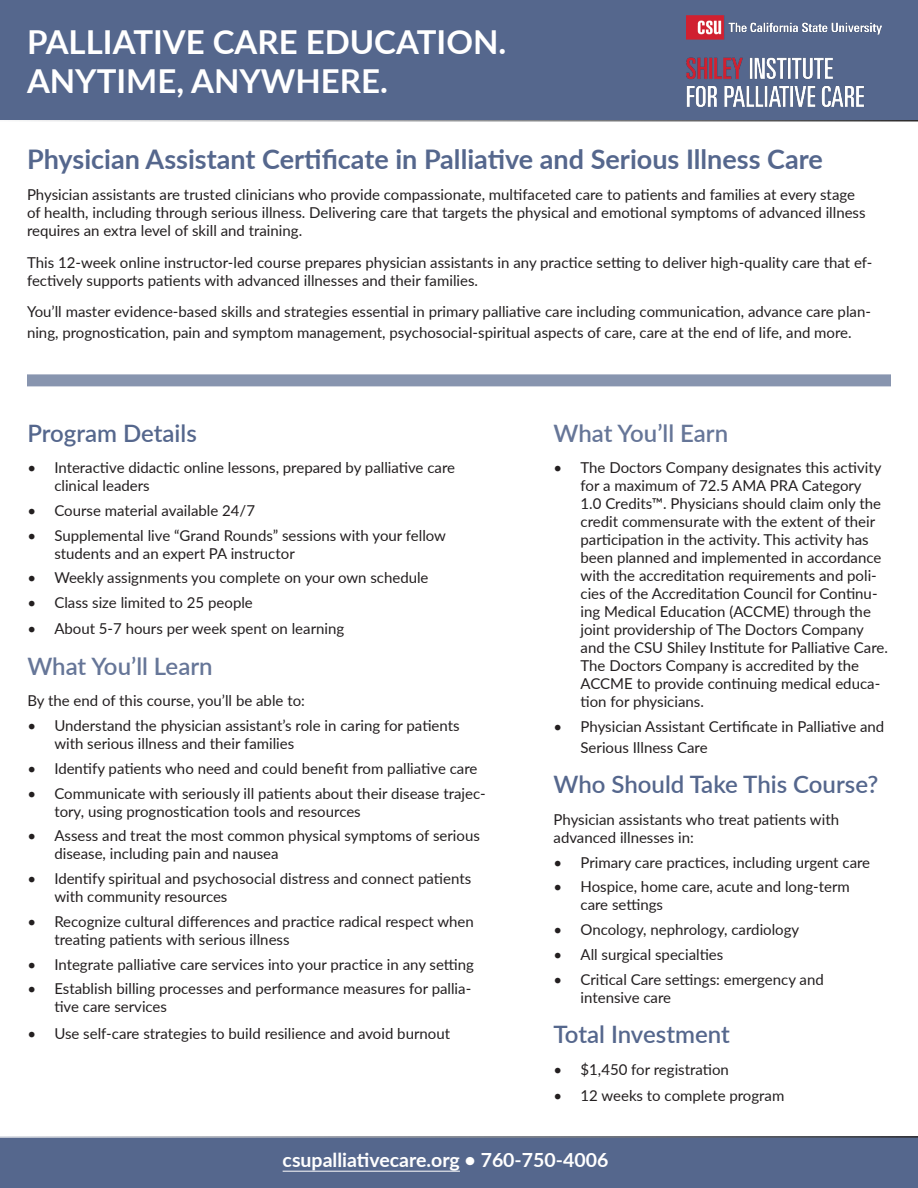
<style>
.page{position:relative;width:918px;height:1188px;background:#fff}
.page>*{position:absolute;margin:0;border:0;box-sizing:border-box;transform-origin:0 0}
.Main_Head{font:700 33px "Lato";color:#fff}
.Sub_Head_1{font:700 27px "Lato";color:#55678d}
.Sub_head_2_-_90_blue{font:600 24px "Lato";color:#55678d}
.Sub_head_2_-_90_blue-2{font:600 24px "Lato";color:#667698}
.t1{font:700 19.5px "Lato";color:#fff}
._10_Pt_Text{font:15px/18px "Lato";color:#231f20}
.Bullet_10_Pt{font:15px/18px "Lato";color:#231f20}
</style>
<div class="page">
<div style="left:0;top:0;width:918px;height:122px;background:#55678d"></div>
<img style="left:687px;top:15px;width:194px;height:91px">
<div style="left:27px;top:374px;width:864px;height:12px;background:#8895af"></div>
<div style="left:0;top:1136px;width:918px;height:52px;background:#55678d"></div>
<hr style="left:283px;top:1171px;width:177px;height:1px;background:#fff">
<p class="Main_Head" style="left:27px;top:17px;width:481px">PALLIATIVE CARE EDUCATION.</p>
<p class="Main_Head" style="left:27px;top:57px;width:362px">ANYTIME, ANYWHERE.</p>
<p class="Sub_Head_1" style="left:27px;top:139px;width:797px">Physician Assistant Certificate in Palliative and Serious Illness Care</p>
<p class="_10_Pt_Text" style="left:27px;top:185px;width:840px">Physician assistants are trusted clinicians who provide compassionate, multifaceted care to patients and families at every stage of health, including through serious illness. Delivering care that targets the physical and emotional symptoms of advanced illness requires an extra level of skill and training.</p>
<p class="_10_Pt_Text" style="left:27px;top:253px;width:847px">This 12-week online instructor-led course prepares physician assistants in any practice setting to deliver high-quality care that ef&shy;fectively supports patients with advanced illnesses and their families.</p>
<p class="_10_Pt_Text" style="left:27px;top:301px;width:845px;line-height:21px">You’ll master evidence-based skills and strategies essential in primary palliative care including communication, advance care plan&shy;ning, prognostication, pain and symptom management, psychosocial-spiritual aspects of care, care at the end of life, and more.</p>
<p class="Sub_head_2_-_90_blue" style="left:27px;top:415px;width:171px">Program Details</p>
<p class="Bullet_10_Pt" style="left:54px;top:458px;width:402px;text-indent:-27px">• Interactive didactic online lessons, prepared by palliative care clinical leaders</p>
<p class="Bullet_10_Pt" style="left:27px;top:501px;width:229px">• Course material available 24/7</p>
<p class="Bullet_10_Pt" style="left:54px;top:526px;width:393px;text-indent:-27px">• Supplemental live “Grand Rounds” sessions with your fellow students and an expert PA instructor</p>
<p class="Bullet_10_Pt" style="left:27px;top:568px;width:403px">• Weekly assignments you complete on your own schedule</p>
<p class="Bullet_10_Pt" style="left:27px;top:593px;width:227px">• Class size limited to 25 people</p>
<p class="Bullet_10_Pt" style="left:27px;top:619px;width:318px">• About 5-7 hours per week spent on learning</p>
<p class="Sub_head_2_-_90_blue-2" style="left:27px;top:649px;width:187px">What You’ll Learn</p>
<p class="Bullet_10_Pt" style="left:27px;top:691px;width:279px">By the end of this course, you’ll be able to:</p>
<p class="_10_Pt_Text" style="left:54px;top:716px;width:407px;text-indent:-27px">• Understand the physician assistant’s role in caring for patients with serious illness and their families</p>
<p class="_10_Pt_Text" style="left:27px;top:759px;width:452px">• Identify patients who need and could benefit from palliative care</p>
<p class="_10_Pt_Text" style="left:54px;top:784px;width:433px;text-indent:-27px">• Communicate with seriously ill patients about their disease trajec&shy;tory, using prognostication tools and resources</p>
<p class="_10_Pt_Text" style="left:54px;top:826px;width:427px;text-indent:-27px">• Assess and treat the most common physical symptoms of serious disease, including pain and nausea</p>
<p class="_10_Pt_Text" style="left:54px;top:869px;width:418px;text-indent:-27px">• Identify spiritual and psychosocial distress and connect patients with community resources</p>
<p class="_10_Pt_Text" style="left:54px;top:912px;width:421px;text-indent:-27px">• Recognize cultural differences and practice radical respect when treating patients with serious illness</p>
<p class="_10_Pt_Text" style="left:27px;top:955px;width:448px">• Integrate palliative care services into your practice in any setting</p>
<p class="_10_Pt_Text" style="left:54px;top:979px;width:418px;text-indent:-27px">• Establish billing processes and performance measures for pallia&shy;tive care services</p>
<p class="_10_Pt_Text" style="left:27px;top:1024px;width:424px">• Use self-care strategies to build resilience and avoid burnout</p>
<p class="Sub_head_2_-_90_blue-2" style="left:554px;top:415px;width:176px">What You’ll Earn</p>
<p class="_10_Pt_Text" style="left:581px;top:458px;width:309px;text-indent:-27px">• The Doctors Company designates this activity for a maximum of 72.5 AMA PRA Category<br>1.0 Credits™. Physicians should claim only the credit commensurate with the extent of their participation in the activity. This activity has been planned and implemented in accordance with the accreditation requirements and poli&shy;cies of the Accreditation Council for Continu&shy;ing Medical Education (ACCME) through the joint providership of The Doctors Company and the CSU Shiley Institute for Palliative Care.<br>The Doctors Company is accredited by the ACCME to provide continuing medical educa&shy;tion for physicians.</p>
<p class="_10_Pt_Text" style="left:581px;top:715px;width:305px;line-height:21px;text-indent:-27px">• Physician Assistant Certificate in Palliative and<br>Serious Illness Care</p>
<p class="Sub_head_2_-_90_blue" style="left:554px;top:767px;width:326px">Who Should Take This Course?</p>
<p class="Bullet_10_Pt" style="left:554px;top:810px;width:287px">Physician assistants who treat patients with advanced illnesses in:</p>
<p class="Bullet_10_Pt" style="left:554px;top:853px;width:318px">• Primary care practices, including urgent care</p>
<p class="Bullet_10_Pt" style="left:581px;top:877px;width:271px;text-indent:-27px">• Hospice, home care, acute and long-term care settings</p>
<p class="Bullet_10_Pt" style="left:554px;top:920px;width:247px">• Oncology, nephrology, cardiology</p>
<p class="Bullet_10_Pt" style="left:554px;top:945px;width:171px">• All surgical specialties</p>
<p class="Bullet_10_Pt" style="left:581px;top:970px;width:245px;text-indent:-27px">• Critical Care settings: emergency and intensive care</p>
<p class="Sub_head_2_-_90_blue" style="left:554px;top:1017px;width:178px">Total Investment</p>
<p class="Bullet_10_Pt" style="left:554px;top:1060px;width:177px">• $1,450 for registration</p>
<p class="Bullet_10_Pt" style="left:554px;top:1086px;width:232px">• 12 weeks to complete program</p>
<p class="t1" style="left:283px;top:1145px;width:327px">csupalliativecare.org • 760-750-4006</p>
</div>
